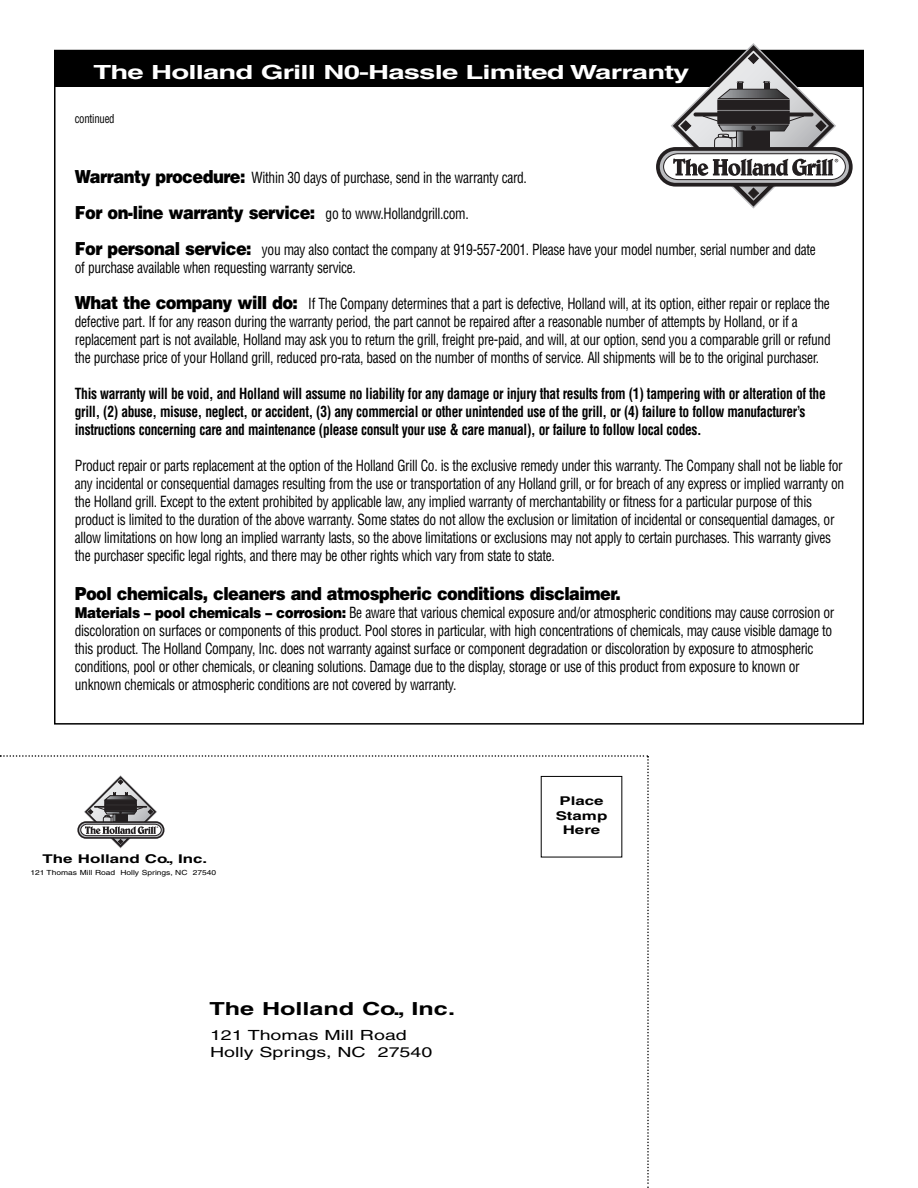
<style>
.page{position:relative;width:918px;height:1188px;background:#fff}
.page>*{position:absolute;margin:0;border:0;box-sizing:border-box;transform-origin:0 0}
.t1{font:700 19.5px "Helvetica";letter-spacing:-.03em;color:#fff;scale:1.5 1}
.t2{font:900 18px "Helvetica";letter-spacing:-.035em;color:#000;scale:.9 1}
.t3{font:700 18px "Helvetica";color:#000;scale:1.4 1}
.t4{font:condensed 15px/18px "Helvetica";letter-spacing:-.025em;color:#000;scale:.9 1}
.t5{font:700 condensed 15px/18px "Helvetica";letter-spacing:-.025em;color:#000;scale:.9 1}
.t6{font:13.95px/16.8px "Helvetica";color:#000;scale:1.4 1}
.t7{font:700 12.15px/14.5px "Helvetica";color:#000;text-align:center;scale:1.4 1}
.t8{font:condensed 12px "Helvetica";letter-spacing:-.025em;color:#000;scale:.9 1}
.t9{font:7.05px "Helvetica";color:#000;scale:1.2 1}
.s1{font-weight:900;font-stretch:normal;font-size:18px}
.s2{font-weight:400;font-stretch:condensed;font-size:15px}
.s3{font-weight:900;font-stretch:normal}
</style>
<div class="page">
<div style="left:54px;top:50px;width:810px;height:36px;background:#000"></div>
<svg style="left:0;top:755px;width:649px;height:433px"></svg>
<svg style="left:656px;top:147px;width:197px;height:40px"></svg>
<svg style="left:663px;top:43px;width:183px;height:166px"></svg>
<h1 class="t1" style="left:93px;top:65px;width:399px">The Holland Grill N0-Hassle Limited Warranty</h1>
<p class="t8" style="left:75px;top:114px;width:46px">continued</p>
<p class="t4" style="left:75px;top:170px;width:504px"><span class="s1">Warranty procedure:</span> Within 30 days of purchase, send in the warranty card.</p>
<p class="t2" style="left:75px;top:206px;width:439px">For on-line warranty service: <span class="s2">go to www.Hollandgrill.com.</span></p>
<p class="t4" style="left:75px;top:242px;width:825px"><span class="s1">For personal service:</span> you may also contact the company at 919-557-2001. Please have your model number, serial number and date of purchase available when requesting warranty service.</p>
<p class="t4" style="left:75px;top:296px;width:841px"><span class="s1">What the company will do:</span> If The Company determines that a part is defective, Holland will, at its option, either repair or replace the defective part. If for any reason during the warranty period, the part cannot be repaired after a reasonable number of attempts by Holland, or if a replacement part is not available, Holland may ask you to return the grill, freight pre-paid, and will, at our option, send you a comparable grill or refund the purchase price of your Holland grill, reduced pro-rata, based on the number of months of service. All shipments will be to the original purchaser.</p>
<p class="t5" style="left:75px;top:386px;width:836px">This warranty will be void, and Holland will assume no liability for any damage or injury that results from (1) tampering with or alteration of the grill, (2) abuse, misuse, neglect, or accident, (3) any commercial or other unintended use of the grill, or (4) failure to follow manufacturer’s instructions concerning care and maintenance (please consult your use &amp; care manual), or failure to follow local codes.</p>
<p class="t4" style="left:75px;top:458px;width:856px">Product repair or parts replacement at the option of the Holland Grill Co. is the exclusive remedy under this warranty. The Company shall not be liable for any incidental or consequential damages resulting from the use or transportation of any Holland grill, or for breach of any express or implied warranty on the Holland grill. Except to the extent prohibited by applicable law, any implied warranty of merchantability or fitness for a particular purpose of this product is limited to the duration of the above warranty. Some states do not allow the exclusion or limitation of incidental or consequential damages, or allow limitations on how long an implied warranty lasts, so the above limitations or exclusions may not apply to certain purchases. This warranty gives the purchaser specific legal rights, and there may be other rights which vary from state to state.</p>
<p class="t2" style="left:75px;top:587px;width:608px">Pool chemicals, cleaners and atmospheric conditions disclaimer.</p>
<p class="t4" style="left:75px;top:605px;width:845px"><span class="s3">Materials – pool chemicals – corrosion:</span> Be aware that various chemical exposure and/or atmospheric conditions may cause corrosion or discoloration on surfaces or components of this product. Pool stores in particular, with high concentrations of chemicals, may cause visible damage to this product. The Holland Company, Inc. does not warranty against surface or component degradation or discoloration by exposure to atmospheric conditions, pool or other chemicals, or cleaning solutions. Damage due to the display, storage or use of this product from exposure to known or unknown chemicals or atmospheric conditions are not covered by warranty.</p>
<p class="t7" style="left:43px;top:853px;width:119px">The Holland Co., Inc.</p>
<p class="t9" style="left:30px;top:870px;width:156px">121 Thomas Mill Road Holly Springs, NC 27540</p>
<p class="t3" style="left:210px;top:1002px;width:177px">The Holland Co., Inc.</p>
<p class="t6" style="left:210px;top:1028px;width:160px">121 Thomas Mill Road<br>Holly Springs, NC 27540</p>
<p class="t7" style="left:556px;top:795px;width:38px">Place<br>Stamp<br>Here</p>
</div>
